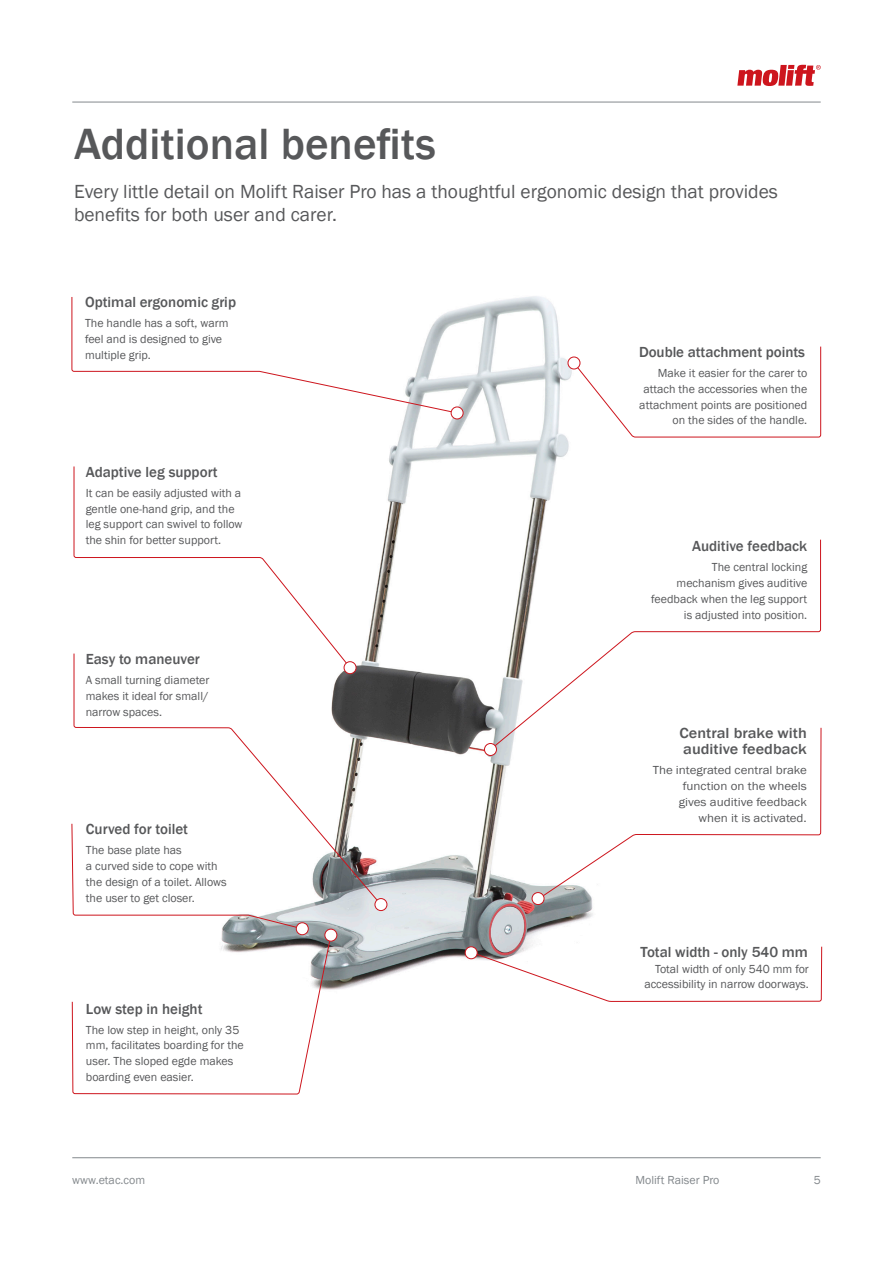
<style>
.page{position:relative;width:893px;height:1263px;background:#fff}
.page>*{position:absolute;margin:0;border:0;box-sizing:border-box;transform-origin:0 0}
._3__Header_-_Intro{font:500 45px "Franklin Gothic";color:#57585a}
._3__Body_-_Intro{font:19.5px/22.5px "Franklin Gothic";color:#57585a}
._5__Header_-_Features___options{font:500 15px "Franklin Gothic";color:#57585a}
._5__Header_-_Features___options-2{font:500 15px/16.5px "Franklin Gothic";color:#57585a;scale:1.08 1}
._5__Body_-_Features___options{font:12px/15.8px "Franklin Gothic";color:#57585a}
._5__Body_-_Features___options-2{font:12px/15.8px "Franklin Gothic";color:#57585a;text-align:right;scale:1.08 1}
.t1{font:12px "Franklin Gothic";color:#83888c}
</style>
<div class="page">
<img style="left:303px;top:296px;width:270px;height:694px">
<hr style="left:72px;top:102px;width:749px;height:1px;background:#83888c">
<hr style="left:72px;top:1157px;width:749px;height:1px;background:#83888c">
<svg style="left:737px;top:65px;width:84px;height:21px"></svg>
<svg style="left:71px;top:823px;width:232px;height:193px"></svg>
<svg style="left:72px;top:934px;width:260px;height:225px"></svg>
<svg style="left:470px;top:946px;width:68px;height:213px"></svg>
<svg style="left:538px;top:727px;width:284px;height:432px"></svg>
<svg style="left:489px;top:539px;width:332px;height:211px"></svg>
<svg style="left:573px;top:346px;width:248px;height:92px"></svg>
<svg style="left:73px;top:466px;width:278px;height:187px"></svg>
<svg style="left:71px;top:296px;width:387px;height:118px"></svg>
<div style="left:451px;top:407px;width:12px;height:12px;background:#fff;border-radius:50%"></div>
<div style="left:451px;top:407px;width:12px;height:12px;border:1px solid #cd151d;border-radius:50%"></div>
<div style="left:484px;top:743px;width:12px;height:12px;background:#fff;border-radius:50%"></div>
<div style="left:484px;top:743px;width:13px;height:13px;border:1px solid #cd151d;border-radius:50%"></div>
<div style="left:568px;top:357px;width:12px;height:12px;background:#fff;border-radius:50%"></div>
<div style="left:568px;top:357px;width:12px;height:12px;border:1px solid #cd151d;border-radius:50%"></div>
<div style="left:532px;top:892px;width:12px;height:12px;background:#fff;border-radius:50%"></div>
<div style="left:532px;top:892px;width:12px;height:13px;border:1px solid #cd151d;border-radius:50%"></div>
<div style="left:465px;top:947px;width:12px;height:12px;background:#fff;border-radius:50%"></div>
<div style="left:465px;top:946px;width:13px;height:13px;border:1px solid #cd151d;border-radius:50%"></div>
<div style="left:296px;top:923px;width:12px;height:12px;background:#fff;border-radius:50%"></div>
<div style="left:296px;top:922px;width:13px;height:13px;border:1px solid #cd151d;border-radius:50%"></div>
<svg style="left:73px;top:653px;width:309px;height:253px"></svg>
<div style="left:325px;top:929px;width:12px;height:12px;background:#fff;border-radius:50%"></div>
<div style="left:324px;top:929px;width:13px;height:12px;border:1px solid #cd151d;border-radius:50%"></div>
<div style="left:375px;top:898px;width:12px;height:12px;background:#fff;border-radius:50%"></div>
<div style="left:375px;top:898px;width:12px;height:13px;border:1px solid #cd151d;border-radius:50%"></div>
<p class="_3__Header_-_Intro" style="left:74px;top:116px;width:363px">Additional benefits</p>
<p class="_3__Body_-_Intro" style="left:74px;top:181px;width:705px">Every little detail on Molift Raiser Pro has a thoughtful ergonomic design that provides benefits for both user and carer.</p>
<p class="_5__Header_-_Features___options" style="left:85px;top:293px;width:153px">Optimal ergonomic grip</p>
<p class="_5__Body_-_Features___options" style="left:85px;top:316px;width:145px">The handle has a soft, warm feel and is designed to give multiple grip.</p>
<p class="_5__Header_-_Features___options" style="left:86px;top:463px;width:134px">Adaptive leg support</p>
<p class="_5__Body_-_Features___options" style="left:86px;top:485px;width:158px">It can be easily adjusted with a gentle one-hand grip, and the leg support can swivel to follow the shin for better support.</p>
<p class="_5__Header_-_Features___options" style="left:86px;top:650px;width:116px">Easy to maneuver</p>
<p class="_5__Body_-_Features___options" style="left:86px;top:672px;width:125px;text-align:justify">A small turning diameter makes it ideal for small/ narrow spaces.</p>
<p class="_5__Header_-_Features___options" style="left:86px;top:820px;width:104px">Curved for toilet</p>
<p class="_5__Body_-_Features___options" style="left:86px;top:843px;width:142px">The base plate has<br>a curved side to cope with the design of a toilet. Allows the user to get closer.</p>
<p class="_5__Header_-_Features___options" style="left:86px;top:999px;width:118px">Low step in height</p>
<p class="_5__Body_-_Features___options" style="left:86px;top:1022px;width:159px">The low step in height, only 35 mm, facilitates boarding for the user. The sloped egde makes boarding even easier.</p>
<p class="_5__Header_-_Features___options" style="left:639px;top:343px;width:167px">Double attachment points</p>
<p class="_5__Body_-_Features___options" style="left:639px;top:365px;width:169px;text-align:right">Make it easier for the carer to attach the accessories when the attachment points are positioned on the sides of the handle.</p>
<p class="_5__Header_-_Features___options" style="left:692px;top:537px;width:117px">Auditive feedback</p>
<p class="_5__Body_-_Features___options" style="left:651px;top:560px;width:157px;text-align:right">The central locking mechanism gives auditive feedback when the leg support is adjusted into position.</p>
<p class="_5__Header_-_Features___options-2" style="left:680px;top:725px;width:119px">Central brake with auditive feedback</p>
<p class="_5__Body_-_Features___options-2" style="left:653px;top:763px;width:144px">The integrated central brake function on the wheels gives auditive feedback when it is activated.</p>
<p class="_5__Header_-_Features___options" style="left:641px;top:943px;width:169px">Total width - only 540 mm</p>
<p class="_5__Body_-_Features___options" style="left:644px;top:961px;width:166px;text-align:right">Total width of only 540 mm for accessibility in narrow doorways.</p>
<p class="t1" style="left:72px;top:1173px;width:74px">www.etac.com</p>
<p class="t1" style="left:635px;top:1173px;width:85px">Molift Raiser Pro</p>
<p class="t1" style="left:814px;top:1173px;width:9px">5</p>
</div>
